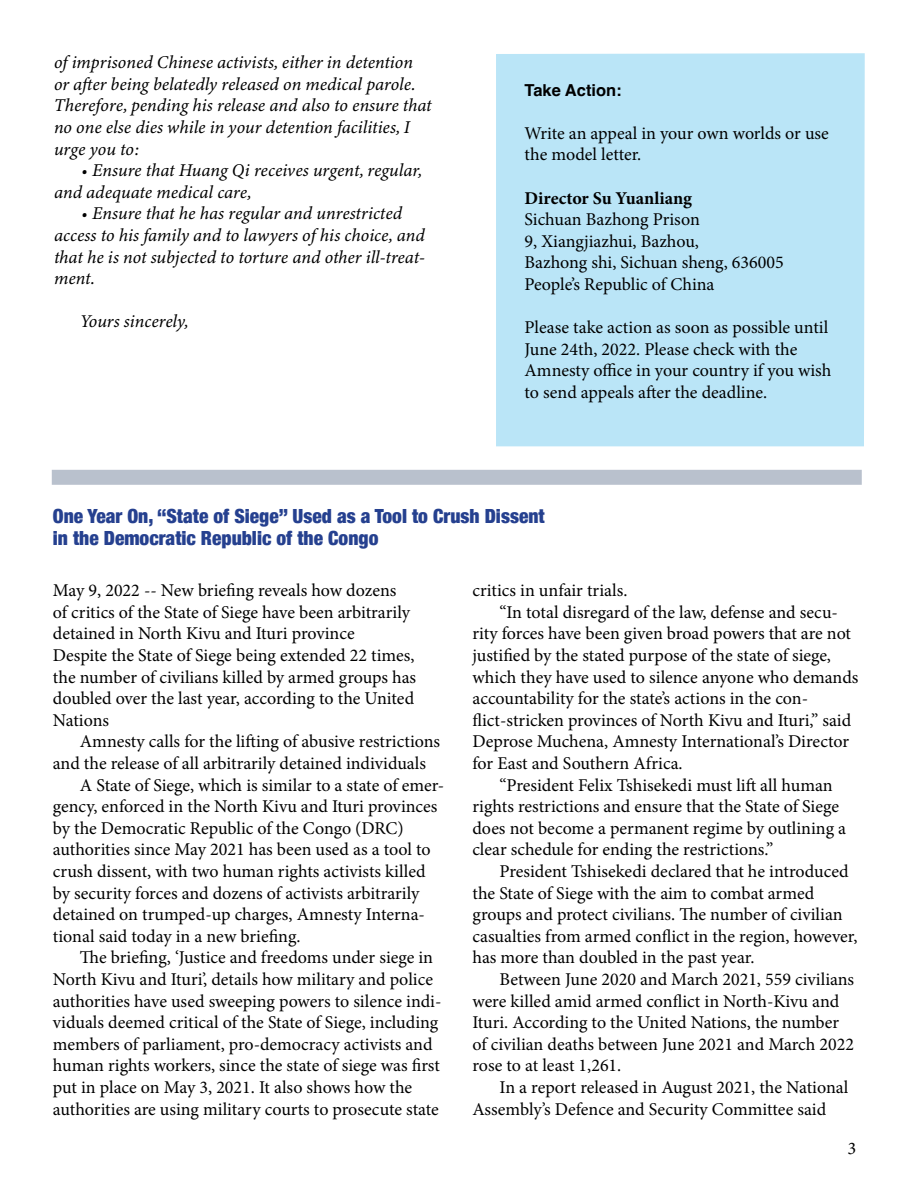
<style>
.page{position:relative;width:918px;height:1188px;background:#fff}
.page>*{position:absolute;margin:0;border:0;box-sizing:border-box;transform-origin:0 0}
.t1{font:900 condensed 19.5px/22.5px "Helvetica Neue";color:#25408f}
.t2{font:18px/21.6px "Minion Pro";color:#000}
.t3{font:italic 18px/21.6px "Minion Variable Concept";color:#000}
.t4{font:700 18px "Minion Pro";letter-spacing:-.005em;color:#000}
.t5{font:700 16.5px "Helvetica";color:#000}
</style>
<div class="page">
<div style="left:496px;top:53px;width:369px;height:394px;background:#bae5f7"></div>
<div style="left:52px;top:470px;width:810px;height:15px;background:#b9c1cd"></div>
<p class="t3" style="left:54px;top:52px;width:379px">of imprisoned Chinese activists, either in detention or after being belatedly released on medical parole.<br>Therefore, pending his release and also to ensure that no one else dies while in your detention facilities, I urge you to:</p>
<p class="t3" style="left:54px;top:160px;width:369px;text-indent:27px">• Ensure that Huang Qi receives urgent, regular, and adequate medical care,</p>
<p class="t3" style="left:54px;top:203px;width:372px;text-indent:27px">• Ensure that he has regular and unrestricted access to his family and to lawyers of his choice, and that he is not subjected to torture and other ill-treat&shy;ment.</p>
<p class="t3" style="left:81px;top:311px;width:108px">Yours sincerely,</p>
<p class="t5" style="left:525px;top:80px;width:99px">Take Action:</p>
<p class="t2" style="left:525px;top:122px;width:306px">Write an appeal in your own worlds or use the model letter.</p>
<p class="t4" style="left:525px;top:185px;width:169px">Director Su Yuanliang</p>
<p class="t2" style="left:525px;top:209px;width:261px">Sichuan Bazhong Prison<br>9, Xiangjiazhui, Bazhou,<br>Bazhong shi, Sichuan sheng, 636005<br>People’s Republic of China</p>
<p class="t2" style="left:525px;top:317px;width:308px">Please take action as soon as possible until June 24th, 2022. Please check with the Amnesty office in your country if you wish to send appeals after the deadline.</p>
<p class="t1" style="left:53px;top:504px;width:493px">One Year On, “State of Siege” Used as a Tool to Crush Dissent in the Democratic Republic of the Congo</p>
<p class="t2" style="left:53px;top:580px;width:365px">May 9, 2022 -- New briefing reveals how dozens<br>of critics of the State of Siege have been arbitrarily detained in North Kivu and Ituri province<br>Despite the State of Siege being extended 22 times, the number of civilians killed by armed groups has doubled over the last year, according to the United Nations</p>
<p class="t2" style="left:80px;top:731px;width:362px">Amnesty calls for the lifting of abusive restrictions</p>
<p class="t2" style="left:53px;top:753px;width:375px">and the release of all arbitrarily detained individuals</p>
<p class="t2" style="left:80px;top:774px;width:366px">A State of Siege, which is similar to a state of emer-</p>
<p class="t2" style="left:53px;top:796px;width:386px">gency, enforced in the North Kivu and Ituri provinces</p>
<p class="t2" style="left:53px;top:817px;width:352px">by the Democratic Republic of the Congo (DRC)</p>
<p class="t2" style="left:53px;top:839px;width:379px">authorities since May 2021 has been used as a tool to</p>
<p class="t2" style="left:53px;top:861px;width:374px">crush dissent, with two human rights activists killed</p>
<p class="t2" style="left:53px;top:882px;width:368px">by security forces and dozens of activists arbitrarily</p>
<p class="t2" style="left:53px;top:904px;width:374px">detained on trumped-up charges, Amnesty Interna-</p>
<p class="t2" style="left:53px;top:925px;width:249px">tional said today in a new briefing.</p>
<p class="t2" style="left:80px;top:947px;width:355px">The briefing, ‘Justice and freedoms under siege in</p>
<p class="t2" style="left:53px;top:969px;width:382px">North Kivu and Ituri’, details how military and police</p>
<p class="t2" style="left:53px;top:990px;width:390px">authorities have used sweeping powers to silence indi-</p>
<p class="t2" style="left:53px;top:1012px;width:387px">viduals deemed critical of the State of Siege, including</p>
<p class="t2" style="left:53px;top:1033px;width:381px">members of parliament, pro-democracy activists and</p>
<p class="t2" style="left:53px;top:1055px;width:389px">human rights workers, since the state of siege was first</p>
<p class="t2" style="left:53px;top:1077px;width:361px">put in place on May 3, 2021. It also shows how the</p>
<p class="t2" style="left:53px;top:1098px;width:387px">authorities are using military courts to prosecute state</p>
<p class="t2" style="left:472px;top:580px;width:156px">critics in unfair trials.</p>
<p class="t2" style="left:499px;top:601px;width:340px">“In total disregard of the law, defense and secu-</p>
<p class="t2" style="left:472px;top:623px;width:380px">rity forces have been given broad powers that are not</p>
<p class="t2" style="left:472px;top:645px;width:360px">justified by the stated purpose of the state of siege,</p>
<p class="t2" style="left:472px;top:666px;width:387px">which they have used to silence anyone who demands</p>
<p class="t2" style="left:472px;top:688px;width:337px">accountability for the state’s actions in the con-</p>
<p class="t2" style="left:472px;top:709px;width:380px">flict-stricken provinces of North Kivu and Ituri,” said</p>
<p class="t2" style="left:472px;top:731px;width:378px">Deprose Muchena, Amnesty International’s Director</p>
<p class="t2" style="left:472px;top:753px;width:212px">for East and Southern Africa.</p>
<p class="t2" style="left:499px;top:774px;width:335px">“President Felix Tshisekedi must lift all human</p>
<p class="t2" style="left:472px;top:796px;width:368px">rights restrictions and ensure that the State of Siege</p>
<p class="t2" style="left:472px;top:817px;width:375px">does not become a permanent regime by outlining a</p>
<p class="t2" style="left:472px;top:839px;width:302px">clear schedule for ending the restrictions.”</p>
<p class="t2" style="left:499px;top:861px;width:351px">President Tshisekedi declared that he introduced</p>
<p class="t2" style="left:472px;top:882px;width:343px">the State of Siege with the aim to combat armed</p>
<p class="t2" style="left:472px;top:904px;width:372px">groups and protect civilians. The number of civilian</p>
<p class="t2" style="left:472px;top:925px;width:387px">casualties from armed conflict in the region, however,</p>
<p class="t2" style="left:472px;top:947px;width:283px">has more than doubled in the past year.</p>
<p class="t2" style="left:499px;top:969px;width:356px">Between June 2020 and March 2021, 559 civilians</p>
<p class="t2" style="left:472px;top:990px;width:368px">were killed amid armed conflict in North-Kivu and</p>
<p class="t2" style="left:472px;top:1012px;width:368px">Ituri. According to the United Nations, the number</p>
<p class="t2" style="left:472px;top:1033px;width:383px">of civilian deaths between June 2021 and March 2022</p>
<p class="t2" style="left:472px;top:1055px;width:150px">rose to at least 1,261.</p>
<p class="t2" style="left:499px;top:1077px;width:350px">In a report released in August 2021, the National</p>
<p class="t2" style="left:472px;top:1098px;width:355px">Assembly’s Defence and Security Committee said</p>
</div>
